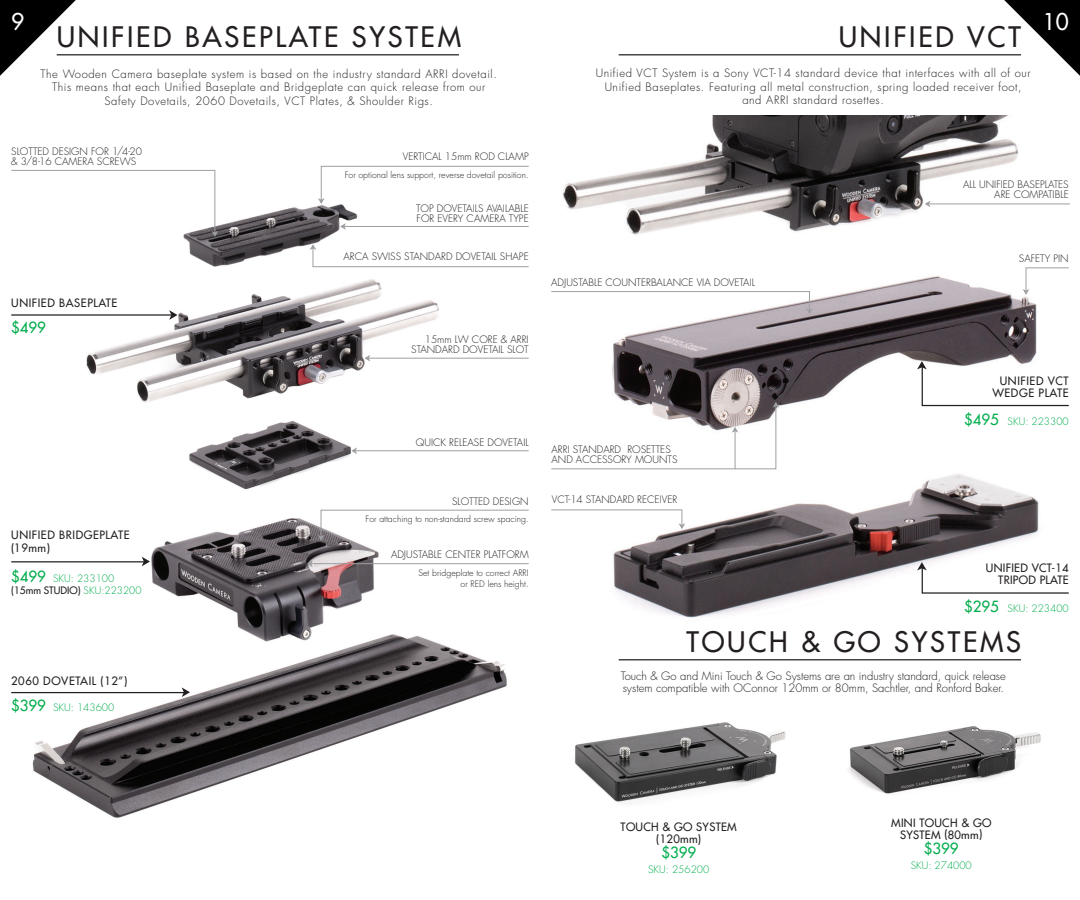
<style>
.page{position:relative;width:1080px;height:900px;background:#fff}
.page>*{position:absolute;margin:0;border:0;box-sizing:border-box;transform-origin:0 0}
.t1{font:500 27.5px "Futura Std";letter-spacing:.1em;color:#231f20}
.t2{font:500 22.5px "Futura Std";color:#fff}
.t3{font:500 15px "Futura Std";color:#00ad4c}
.t4{font:300 11.25px/13.8px "Futura Std";letter-spacing:.05em;color:#231f20;text-align:center}
.t5{font:300 11.25px/12.5px "Futura Std";color:#231f20}
.t6{font:500 11.25px "Futura Std";letter-spacing:.05em;color:#231f20}
.t7{font:500 11.25px/12.5px "Futura Std";letter-spacing:.025em;color:#231f20;text-align:center}
.t8{font:300 10px/10px "Futura Std";color:#231f20;text-align:right}
.t9{font:300 10px "Futura Std";color:#00ad4c}
.t10{font:500 10px "Futura Std";color:#231f20}
.t11{font:300 8.75px/11.2px "Futura Std";color:#231f20;text-align:right}
.s1{font-weight:500;font-size:15px}
.s2{font-weight:300;color:#00ad4c}
</style>
<div class="page">
<svg style="left:0;top:0;width:76px;height:76px"></svg>
<hr style="left:57px;top:54px;width:402px;height:1px;background:#231f20">
<img style="left:11px;top:204px;width:518px;height:614px">
<hr style="left:343px;top:226px;width:186px;height:1px;background:#9d9fa2">
<svg style="left:340px;top:223px;width:6px;height:7px"></svg>
<svg style="left:318px;top:166px;width:211px;height:38px"></svg>
<hr style="left:310px;top:563px;width:219px;height:1px;background:#9d9fa2">
<svg style="left:307px;top:560px;width:6px;height:7px"></svg>
<hr style="left:354px;top:450px;width:175px;height:1px;background:#9d9fa2">
<svg style="left:351px;top:447px;width:6px;height:7px"></svg>
<hr style="left:11px;top:692px;width:174px;height:1px;background:#231f20">
<svg style="left:182px;top:687px;width:8px;height:10px"></svg>
<svg style="left:11px;top:170px;width:207px;height:67px"></svg>
<svg style="left:318px;top:510px;width:211px;height:31px"></svg>
<svg style="left:310px;top:244px;width:219px;height:23px"></svg>
<hr style="left:11px;top:314px;width:160px;height:2px;background:#231f20">
<svg style="left:169px;top:310px;width:8px;height:10px"></svg>
<hr style="left:11px;top:561px;width:136px;height:1px;background:#231f20">
<svg style="left:142px;top:557px;width:8px;height:9px"></svg>
<hr style="left:368px;top:358px;width:161px;height:1px;background:#9d9fa2">
<svg style="left:364px;top:355px;width:6px;height:7px"></svg>
<img style="left:551px;top:115px;width:518px;height:503px">
<svg style="left:1004px;top:0;width:76px;height:76px"></svg>
<hr style="left:619px;top:54px;width:402px;height:1px;background:#231f20">
<img style="left:575px;top:722px;width:211px;height:81px">
<svg style="left:551px;top:509px;width:134px;height:20px"></svg>
<svg style="left:1023px;top:267px;width:46px;height:28px"></svg>
<svg style="left:551px;top:402px;width:228px;height:67px"></svg>
<svg style="left:917px;top:361px;width:152px;height:46px"></svg>
<svg style="left:551px;top:291px;width:262px;height:23px"></svg>
<hr style="left:929px;top:204px;width:141px;height:1px;background:#9d9fa2">
<svg style="left:925px;top:201px;width:5px;height:6px"></svg>
<svg style="left:917px;top:562px;width:152px;height:32px"></svg>
<hr style="left:619px;top:659px;width:402px;height:1px;background:#231f20">
<img style="left:848px;top:726px;width:193px;height:68px">
<p class="t2" style="left:11px;top:7px;width:15px">9</p>
<p class="t1" style="left:57px;top:20px;width:406px">UNIFIED BASEPLATE SYSTEM</p>
<p class="t4" style="left:41px;top:67px;width:458px">The Wooden Camera baseplate system is based on the industry standard ARRI dovetail.<br>This means that each Unified Baseplate and Bridgeplate can quick release from our<br>Safety Dovetails, 2060 Dovetails, VCT Plates, &amp; Shoulder Rigs.</p>
<p class="t8" style="left:11px;top:146px;width:132px">SLOTTED DESIGN FOR 1/4-20</p>
<p class="t8" style="left:11px;top:156px;width:126px">&amp; 3/8-16 CAMERA SCREWS</p>
<p class="t6" style="left:11px;top:296px;width:108px">UNIFIED BASEPLATE</p>
<p class="t3" style="left:11px;top:318px;width:36px">$499</p>
<p class="t6" style="left:11px;top:528px;width:120px">UNIFIED BRIDGEPLATE</p>
<p class="t6" style="left:11px;top:541px;width:40px">(19mm)</p>
<p class="t9" style="left:11px;top:572px;width:105px"><span class="s1">$499</span> SKU: 233100</p>
<p class="t10" style="left:11px;top:584px;width:132px">(15mm STUDIO) <span class="s2">SKU:223200</span></p>
<p class="t6" style="left:11px;top:674px;width:118px">2060 DOVETAIL (12”)</p>
<p class="t9" style="left:11px;top:701px;width:105px"><span class="s1">$399</span> SKU: 143600</p>
<p class="t8" style="left:403px;top:152px;width:127px">VERTICAL 15mm ROD CLAMP</p>
<p class="t11" style="left:345px;top:169px;width:186px">For optional lens support, reverse dovetail position.</p>
<p class="t8" style="left:416px;top:203px;width:114px;text-align:left">TOP DOVETAILS AVAILABLE<br>FOR EVERY CAMERA TYPE</p>
<p class="t8" style="left:344px;top:252px;width:187px">ARCA SWISS STANDARD DOVETAIL SHAPE</p>
<p class="t8" style="left:411px;top:334px;width:119px">15mm LW CORE &amp; ARRI<br>STANDARD DOVETAIL SLOT</p>
<p class="t8" style="left:416px;top:437px;width:114px">QUICK RELEASE DOVETAIL</p>
<p class="t8" style="left:452px;top:496px;width:78px">SLOTTED DESIGN</p>
<p class="t11" style="left:366px;top:513px;width:165px">For attaching to non-standard screw spacing.</p>
<p class="t8" style="left:391px;top:550px;width:139px">ADJUSTABLE CENTER PLATFORM</p>
<p class="t11" style="left:418px;top:567px;width:112px">Set bridgeplate to correct ARRI or RED lens height.</p>
<p class="t1" style="left:839px;top:20px;width:184px">UNIFIED VCT</p>
<p class="t4" style="left:596px;top:66px;width:436px">Unified VCT System is a Sony VCT-14 standard device that interfaces with all of our<br>Unified Baseplates. Featuring all metal construction, spring loaded receiver foot, and ARRI standard rosettes.</p>
<p class="t2" style="left:1043px;top:7px;width:28px">10</p>
<p class="t8" style="left:963px;top:180px;width:107px">ALL UNIFIED BASEPLATES<br>ARE COMPATIBLE</p>
<p class="t8" style="left:551px;top:278px;width:205px">ADJUSTABLE COUNTERBALANCE VIA DOVETAIL</p>
<p class="t8" style="left:552px;top:444px;width:121px">ARRI STANDARD ROSETTES</p>
<p class="t8" style="left:552px;top:454px;width:127px">AND ACCESSORY MOUNTS</p>
<p class="t8" style="left:552px;top:494px;width:127px">VCT-14 STANDARD RECEIVER</p>
<p class="t8" style="left:1019px;top:254px;width:51px">SAFETY PIN</p>
<p class="t6" style="left:1000px;top:374px;width:70px">UNIFIED VCT</p>
<p class="t6" style="left:992px;top:386px;width:78px">WEDGE PLATE</p>
<p class="t9" style="left:964px;top:415px;width:106px"><span class="s1">$495</span> SKU: 223300</p>
<p class="t7" style="left:986px;top:561px;width:84px;text-align:right">UNIFIED VCT-14<br>TRIPOD PLATE</p>
<p class="t9" style="left:964px;top:602px;width:106px"><span class="s1">$295</span> SKU: 223400</p>
<p class="t1" style="left:686px;top:625px;width:336px">TOUCH &amp; GO SYSTEMS</p>
<p class="t5" style="left:621px;top:670px;width:387px">Touch &amp; Go and Mini Touch &amp; Go Systems are an industry standard, quick release system compatible with OConnor 120mm or 80mm, Sachtler, and Ronford Baker.</p>
<p class="t7" style="left:621px;top:820px;width:118px">TOUCH &amp; GO SYSTEM (120mm)</p>
<p class="t3" style="left:661px;top:843px;width:36px">$399</p>
<p class="t9" style="left:648px;top:863px;width:63px">SKU: 256200</p>
<p class="t7" style="left:891px;top:816px;width:102px">MINI TOUCH &amp; GO<br>SYSTEM (80mm)</p>
<p class="t3" style="left:924px;top:839px;width:36px">$399</p>
<p class="t9" style="left:911px;top:859px;width:63px">SKU: 274000</p>
</div>
